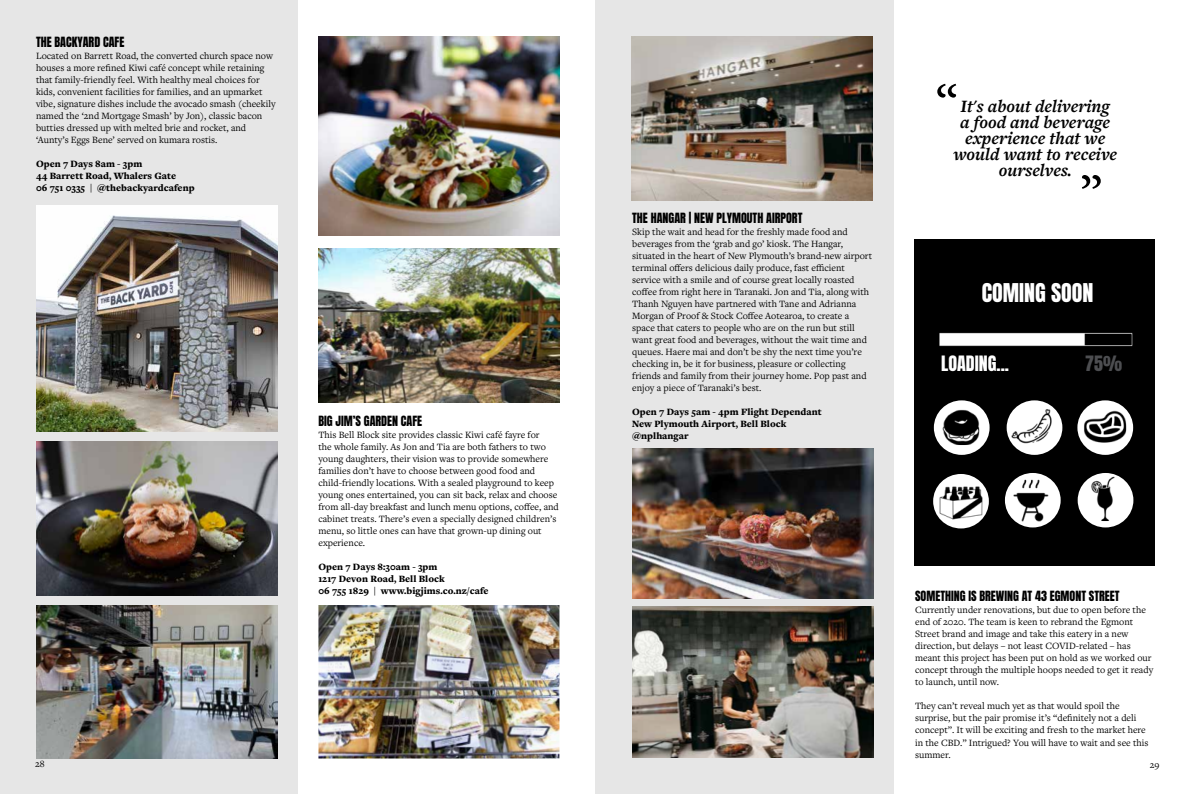
<style>
.page{position:relative;width:1191px;height:794px;background:#fff}
.page>*{position:absolute;margin:0;border:0;box-sizing:border-box;transform-origin:0 0}
.t1{font:60px "Minion Pro";color:#000}
.t2{font:22px "Anton";color:#fff}
.t3{font:italic 700 18px/16px "Freight Text Pro";color:#000;text-align:center}
.t4{font:18px "Anton";color:#fff}
.t5{font:18px "Anton";color:#4d4e51}
.t6{font:12px "Anton";color:#000}
.t7{font:10px/12px "Freight Text Pro";color:#000}
.t8{font:900 10px/12px "Freight Text Pro";color:#000}
</style>
<div class="page">
<div style="left:0;top:0;width:298px;height:794px;background:#e6e6e6"></div>
<div style="left:595px;top:0;width:298px;height:794px;background:#e6e6e6"></div>
<img style="left:36px;top:205px;width:241px;height:226px">
<img style="left:36px;top:605px;width:241px;height:153px">
<img style="left:318px;top:605px;width:241px;height:153px">
<div style="left:914px;top:239px;width:241px;height:327px;background:#000"></div>
<img style="left:632px;top:448px;width:241px;height:150px">
<img style="left:318px;top:249px;width:241px;height:153px">
<img style="left:939px;top:332px;width:194px;height:15px">
<div style="left:934px;top:400px;width:55px;height:55px;background:#fff;border-radius:50%"></div>
<img style="left:940px;top:409px;width:40px;height:36px">
<div style="left:1077px;top:473px;width:56px;height:54px;background:#fff;border-radius:50%"></div>
<img style="left:1083px;top:477px;width:38px;height:44px">
<div style="left:1077px;top:400px;width:56px;height:55px;background:#fff;border-radius:50%"></div>
<img style="left:1081px;top:408px;width:47px;height:37px">
<div style="left:933px;top:474px;width:56px;height:54px;background:#fff;border-radius:50%"></div>
<img style="left:938px;top:483px;width:47px;height:38px">
<div style="left:1005px;top:473px;width:55px;height:54px;background:#fff;border-radius:50%"></div>
<img style="left:1008px;top:475px;width:46px;height:49px">
<div style="left:1006px;top:400px;width:56px;height:55px;background:#fff;border-radius:50%"></div>
<img style="left:1008px;top:407px;width:47px;height:37px">
<img style="left:632px;top:607px;width:241px;height:150px">
<img style="left:631px;top:36px;width:241px;height:165px">
<img style="left:37px;top:442px;width:241px;height:153px">
<img style="left:318px;top:36px;width:241px;height:199px">
<p class="t6" style="left:36px;top:36px;width:90px">THE BACKYARD CAFE</p>
<p class="t7" style="left:36px;top:49px;width:241px">Located on Barrett Road, the converted church space now houses a more refined Kiwi café concept while retaining that family-friendly feel. With healthy meal choices for kids, convenient facilities for families, and an upmarket vibe, signature dishes include the avocado smash (cheekily named the ‘2nd Mortgage Smash’ by Jon), classic bacon butties dressed up with melted brie and rocket, and ‘Aunty’s Eggs Bene’ served on kumara rostis.</p>
<p class="t8" style="left:36px;top:157px;width:160px">Open 7 Days 8am - 3pm<br>44 Barrett Road, Whalers Gate<br>06 751 0335 | @thebackyardcafenp</p>
<p class="t6" style="left:318px;top:415px;width:105px">BIG JIM’S GARDEN CAFE</p>
<p class="t7" style="left:318px;top:428px;width:242px">This Bell Block site provides classic Kiwi café fayre for<br>the whole family. As Jon and Tia are both fathers to two young daughters, their vision was to provide somewhere families don’t have to choose between good food and child-friendly locations. With a sealed playground to keep young ones entertained, you can sit back, relax and choose from all-day breakfast and lunch menu options, coffee, and cabinet treats. There’s even a specially designed children’s menu, so little ones can have that grown-up dining out experience.</p>
<p class="t8" style="left:318px;top:560px;width:172px">Open 7 Days 8:30am - 3pm<br>1217 Devon Road, Bell Block<br>06 755 1829 | www.bigjims.co.nz/cafe</p>
<p class="t6" style="left:632px;top:211px;width:172px">THE HANGAR | NEW PLYMOUTH AIRPORT</p>
<p class="t7" style="left:632px;top:225px;width:241px">Skip the wait and head for the freshly made food and beverages from the ‘grab and go’ kiosk. The Hangar, situated in the heart of New Plymouth’s brand-new airport terminal offers delicious daily produce, fast efficient service with a smile and of course great locally roasted coffee from right here in Taranaki. Jon and Tia, along with Thanh Nguyen have partnered with Tane and Adrianna Morgan of Proof &amp; Stock Coffee Aotearoa, to create a space that caters to people who are on the run but still want great food and beverages, without the wait time and queues. Haere mai and don’t be shy the next time you’re checking in, be it for business, pleasure or collecting friends and family from their journey home. Pop past and enjoy a piece of Taranaki’s best.</p>
<p class="t8" style="left:632px;top:405px;width:191px">Open 7 Days 5am - 4pm Flight Dependant<br>New Plymouth Airport, Bell Block @nplhangar</p>
<h1 class="t1" style="left:934px;top:67px;width:25px">“</h1>
<h3 class="t3" style="left:953px;top:97px;width:165px">It's about delivering<br>a food and beverage experience that we would want to receive ourselves.</h3>
<h1 class="t1" style="left:1103px;top:205px;width:25px;rotate:-180deg">“</h1>
<h2 class="t2" style="left:981px;top:282px;width:113px">COMING SOON</h2>
<h3 class="t4" style="left:941px;top:354px;width:69px">LOADING...</h3>
<h3 class="t5" style="left:1085px;top:354px;width:38px">75%</h3>
<p class="t6" style="left:915px;top:590px;width:206px">SOMETHING IS BREWING AT 43 EGMONT STREET</p>
<p class="t7" style="left:915px;top:604px;width:240px">Currently under renovations, but due to open before the end of 2020. The team is keen to rebrand the Egmont Street brand and image and take this eatery in a new direction, but delays – not least COVID-related – has meant this project has been put on hold as we worked our concept through the multiple hoops needed to get it ready to launch, until now.</p>
<p class="t7" style="left:915px;top:700px;width:235px">They can’t reveal much yet as that would spoil the surprise, but the pair promise it’s “definitely not a deli concept”. It will be exciting and fresh to the market here in the CBD.” Intrigued? You will have to wait and see this summer.</p>
<p class="t7" style="left:35px;top:758px;width:11px">28</p>
<p class="t7" style="left:1149px;top:758px;width:11px">29</p>
</div>
